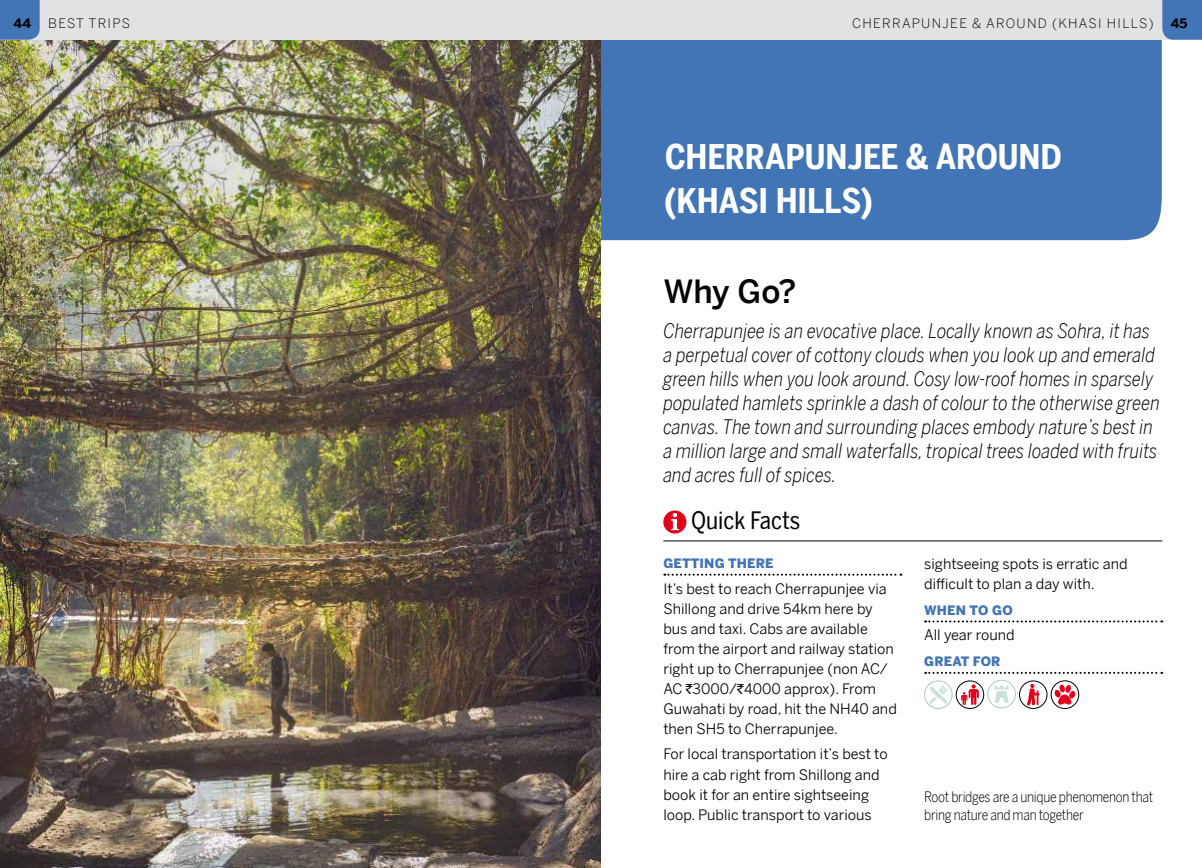
<style>
.page{position:relative;width:1202px;height:868px;background:#fff}
.page>*{position:absolute;margin:0;border:0;box-sizing:border-box;transform-origin:0 0}
.t1{font:700 34px "LP Benton Sans Cond";letter-spacing:-.005em;color:#fff}
.t2{font:500 32px "LP Benton Sans";color:#000}
.t3{font:24px "LP Benton Sans Cond";color:#000}
.t4{font:italic 300 20px/24px "LP Benton Sans Cond";color:#000}
.t5{font:14.4px/20px "LP Benton Sans";color:#000}
.t6{font:14.4px/18px "LP Benton Sans Cond Lt";letter-spacing:-.02em;color:#000}
.t7{font:300 13px "LP Benton Sans";letter-spacing:.1em;color:#000}
.t8{font:900 13px "LP Benton Sans";letter-spacing:.01em;color:#4275b5}
.t9{font:700 13px "LP Benton Sans";color:#000}
.s1{font-family:"Rupee Foradian";font-size:13.6px}
</style>
<div class="page">
<svg style="left:664px;top:573px;width:237px;height:2px"></svg>
<svg style="left:925px;top:620px;width:237px;height:2px"></svg>
<svg style="left:925px;top:671px;width:237px;height:2px"></svg>
<svg style="left:925px;top:680px;width:27px;height:28px"></svg>
<div style="left:924px;top:680px;width:28px;height:28px;border:1px solid #a7cbc5;border-radius:50%"></div>
<svg style="left:929px;top:685px;width:18px;height:18px"></svg>
<svg style="left:956px;top:680px;width:28px;height:28px"></svg>
<div style="left:956px;top:680px;width:28px;height:28px;border:1px solid #000;border-radius:50%"></div>
<svg style="left:961px;top:684px;width:18px;height:20px"></svg>
<div style="left:987px;top:679px;width:29px;height:29px;border:1px solid #a7cbc5;border-radius:50%"></div>
<svg style="left:995px;top:685px;width:14px;height:17px"></svg>
<svg style="left:1019px;top:680px;width:28px;height:28px"></svg>
<div style="left:1019px;top:680px;width:28px;height:28px;border:1px solid #000;border-radius:50%"></div>
<svg style="left:1027px;top:683px;width:13px;height:22px"></svg>
<svg style="left:1051px;top:680px;width:28px;height:28px"></svg>
<div style="left:1051px;top:680px;width:28px;height:28px;border:1px solid #000;border-radius:50%"></div>
<svg style="left:1054px;top:684px;width:22px;height:20px"></svg>
<div style="left:601px;top:40px;width:561px;height:200px;background:#4275b5"></div>
<hr style="left:663px;top:540px;width:499px;height:1px;background:#000">
<svg style="left:663px;top:510px;width:23px;height:23px"></svg>
<img style="left:0;top:40px;width:601px;height:827px">
<div style="left:0;top:0;width:601px;height:40px;background:#e1e2e3"></div>
<div style="left:0;top:0;width:40px;height:40px;background:#4275b5"></div>
<div style="left:601px;top:0;width:601px;height:40px;background:#e1e2e3"></div>
<div style="left:1162px;top:0;width:40px;height:40px;background:#4275b5"></div>
<p class="t9" style="left:14px;top:14px;width:19px">44</p>
<p class="t7" style="left:48px;top:15px;width:83px">BEST TRIPS</p>
<p class="t7" style="left:852px;top:15px;width:303px">CH ERRAPUNJEE &amp; AROUND (KHASI HILLS)</p>
<p class="t9" style="left:1171px;top:14px;width:18px">45</p>
<h1 class="t1" style="left:665px;top:132px;width:21px">CHERRA</h1>
<h1 class="t1" style="left:786px;top:132px;width:192px">PUNJEE &amp; AROUND</h1>
<h1 class="t1" style="left:665px;top:176px;width:51px">(KHASI</h1>
<h1 class="t1" style="left:776px;top:176px;width:38px">HILLS</h1>
<h1 class="t1" style="left:860px;top:176px;width:14px">)</h1>
<h2 class="t2" style="left:663px;top:269px;width:135px">Why Go?</h2>
<p class="t4" style="left:663px;top:318px;width:498px">Cherrapunjee is an evocative place. Locally known as Sohra, it has a perpetual cover of cottony clouds when you look up and emerald green hills when you look around. Cosy low-roof homes in sparsely populated hamlets sprinkle a dash of colour to the otherwise green canvas. The town and surrounding places embody nature’s best in a million large and small waterfalls, tropical trees loaded with fruits and acres full of spices.</p>
<h3 class="t3" style="left:691px;top:505px;width:110px">Quick Facts</h3>
<p class="t8" style="left:663px;top:553px;width:112px">GETTING THERE</p>
<p class="t5" style="left:663px;top:578px;width:235px">It’s best to reach Cherrapunjee via<br>Shillong and drive 54km here by bus and taxi. Cabs are available from the airport and railway station right up to Cherrapunjee (non AC/<br>AC <span class="s1">`</span>3000/<span class="s1">`</span>4000 approx). From<br>Guwahati by road, hit the NH40 and then SH5 to Cherrapunjee.</p>
<p class="t5" style="left:663px;top:744px;width:226px">For local transportation it’s best to hire a cab right from Shillong and book it for an entire sightseeing loop. Public transport to various</p>
<p class="t5" style="left:924px;top:553px;width:205px">sightseeing spots is erratic and difficult to plan a day with.</p>
<p class="t8" style="left:924px;top:600px;width:23px">WHEN</p>
<p class="t8" style="left:969px;top:600px;width:45px">TO GO</p>
<p class="t5" style="left:924px;top:625px;width:92px">All year round</p>
<p class="t8" style="left:924px;top:651px;width:74px">GREAT FOR</p>
<p class="t6" style="left:924px;top:787px;width:230px">Root bridges are a unique phenomenon that bring nature and man together</p>
</div>
